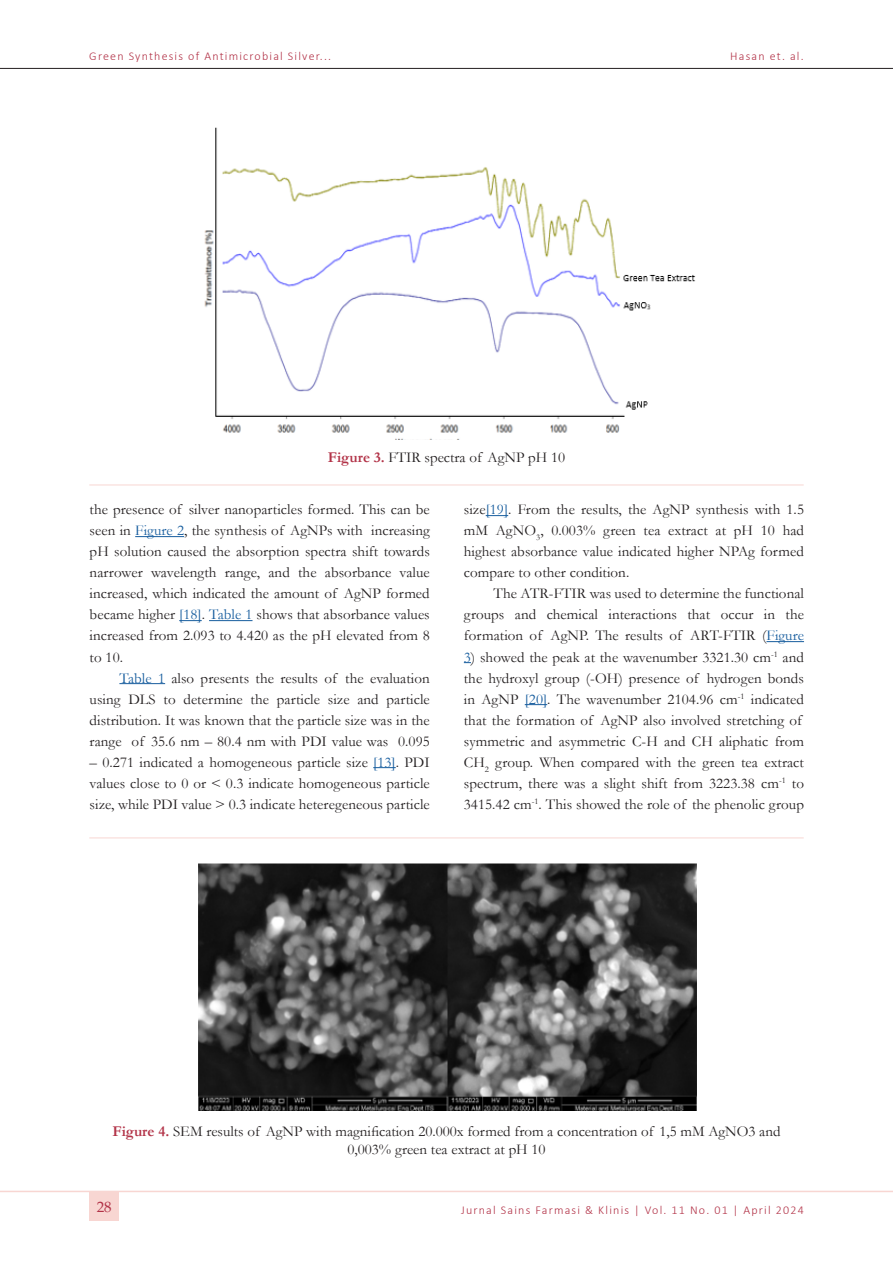
<style>
.page{position:relative;width:893px;height:1263px;background:#fff}
.page>*{position:absolute;margin:0;border:0;box-sizing:border-box;transform-origin:0 0}
.t1{font:15px/21px "Garamond";letter-spacing:.005em;color:#231f20;text-align:justify}
.t2{font:15px "Book Antiqua";color:#b23247}
.t3{font:300 12px "Calibri";letter-spacing:.1em;color:#b23247}
.s1{font-weight:700;color:#b23247}
.s2{color:#175d9e}
</style>
<div class="page">
<hr style="left:0;top:68px;width:893px;height:1px;background:#231f20">
<hr style="left:0;top:1191px;width:893px;height:1px;background:#f8d6d2">
<div style="left:89px;top:1191px;width:30px;height:30px;background:#f8d6d2"></div>
<hr style="left:135px;top:536px;width:49px;height:1px;background:#175d9e">
<svg style="left:179px;top:620px;width:23px;height:1px"></svg>
<hr style="left:209px;top:620px;width:43px;height:1px;background:#175d9e">
<hr style="left:119px;top:683px;width:46px;height:1px;background:#175d9e">
<svg style="left:373px;top:767px;width:23px;height:1px"></svg>
<svg style="left:486px;top:515px;width:22px;height:1px"></svg>
<hr style="left:766px;top:641px;width:38px;height:1px;background:#175d9e">
<svg style="left:525px;top:704px;width:22px;height:1px"></svg>
<img style="left:204px;top:127px;width:492px;height:312px">
<img style="left:198px;top:863px;width:499px;height:248px">
<hr style="left:89px;top:485px;width:715px;height:1px;background:#f8d6d2">
<hr style="left:89px;top:838px;width:715px;height:1px;background:#f8d6d2">
<p class="t3" style="left:89px;top:49px;width:243px">Green Synthesis of Antimicrobial Silver...</p>
<p class="t3" style="left:730px;top:49px;width:75px">Hasan et. al.</p>
<p class="t1" style="left:328px;top:446px;width:239px"><span class="s1">Figure 3.</span> FTIR spectra of AgNP pH 10</p>
<p class="t1" style="left:90px;top:499px;width:342px">the presence of silver nanoparticles formed. This can be seen in <span class="s2">Figure 2</span>, the synthesis of AgNPs with increasing pH solution caused the absorption spectra shift towards narrower wavelength range, and the absorbance value increased, which indicated the amount of AgNP formed became higher <span class="s2">[18]</span>. <span class="s2">Table 1</span> shows that absorbance values increased from 2.093 to 4.420 as the pH elevated from 8 to 10.</p>
<p class="t1" style="left:90px;top:667px;width:342px;text-indent:30px"><span class="s2">Table 1</span> also presents the results of the evaluation using DLS to determine the particle size and particle distribution. It was known that the particle size was in the range of 35.6 nm – 80.4 nm with PDI value was 0.095</p>
<p class="t1" style="left:90px;top:751px;width:342px">– 0.271 indicated a homogeneous particle size <span class="s2">[13]</span>. PDI values close to 0 or &lt; 0.3 indicate homogeneous particle size, while PDI value &gt; 0.3 indicate heteregeneous particle</p>
<p class="t1" style="left:464px;top:499px;width:342px">size<span class="s2">[19]</span>. From the results, the AgNP synthesis with 1.5 mM AgNO<sub>3</sub>, 0.003% green tea extract at pH 10 had highest absorbance value indicated higher NPAg formed compare to other condition.</p>
<p class="t1" style="left:464px;top:583px;width:342px;text-indent:30px">The ATR-FTIR was used to determine the functional groups and chemical interactions that occur in the formation of AgNP. The results of ART-FTIR (<span class="s2">Figure</span></p>
<p class="t1" style="left:464px;top:646px;width:342px;text-align:left"><span class="s2">3</span>) showed the peak at the wavenumber 3321.30 cm<sup>-1</sup> and the hydroxyl group (-OH) presence of hydrogen bonds in AgNP <span class="s2">[20]</span>. The wavenumber 2104.96 cm<sup>-1</sup> indicated that the formation of AgNP also involved stretching of symmetric and asymmetric C-H and CH aliphatic from CH<sub>2</sub> group. When compared with the green tea extract spectrum, there was a slight shift from 3223.38 cm<sup>-1</sup> to 3415.42 cm<sup>-1</sup>. This showed the role of the phenolic group</p>
<p class="t1" style="left:112px;top:1122px;width:670px;line-height:18px;text-align:center"><span class="s1">Figure 4.</span> SEM results of AgNP with magnification 20.000x formed from a concentration of 1,5 mM AgNO3 and<br>0,003% green tea extract at pH 10</p>
<p class="t2" style="left:97px;top:1196px;width:16px">28</p>
<p class="t3" style="left:461px;top:1202px;width:344px">Jurnal Sains Farmasi &amp; Klinis | Vol. 11 No. 01 | April 2024</p>
</div>
